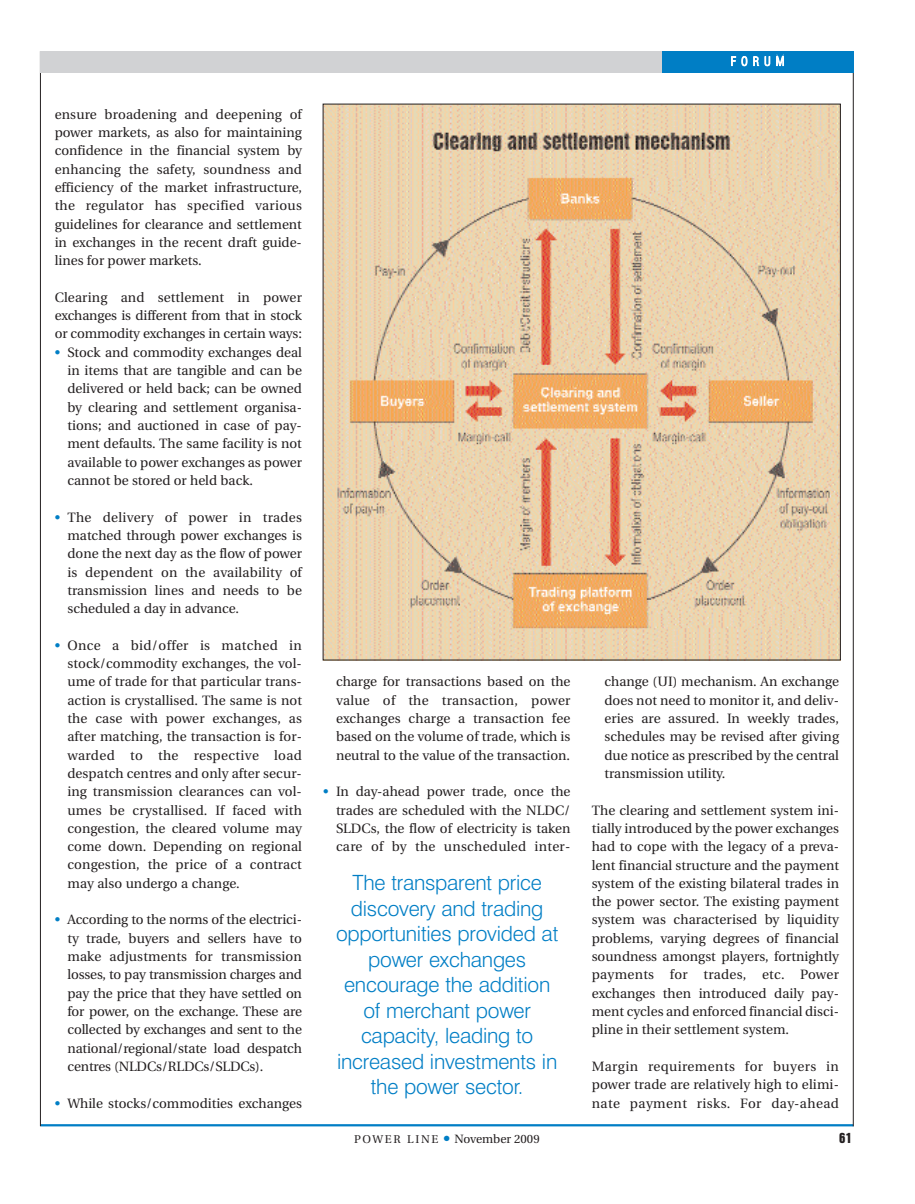
<style>
.page{position:relative;width:915px;height:1204px;background:#fff}
.page>*{position:absolute;margin:0;border:0;box-sizing:border-box;transform-origin:0 0}
.t1{font:300 21px/25.5px "Swiss 721 BT";letter-spacing:-.01em;color:#007ec5;text-align:center}
.t2{font:13.5px/18.3px "Utopia";color:#231f20;text-align:justify}
.t3{font:12.75px "Swiss 921 BT Regular A";color:#231f20}
.t4{font:12px "Utopia";color:#231f20}
.t5{font:300 condensed 12px "Swiss 721 BT";letter-spacing:.425em;color:#fff}
.s1{color:#007ec5}
.s2{font-size:11.25px}
</style>
<div class="page">
<hr style="left:40px;top:1124px;width:813px;height:2px;background:#007ec5">
<hr style="left:852px;top:52px;width:1px;height:1074px;background:#231f20">
<hr style="left:40px;top:51px;width:1px;height:1075px;background:#231f20">
<div style="left:40px;top:51px;width:813px;height:21px;background:#d1d2d4"></div>
<div style="left:661px;top:51px;width:192px;height:21px;background:#007ec5"></div>
<img style="left:325px;top:106px;width:513px;height:552px">
<p class="t2" style="left:55px;top:106px;width:249px">ensure broadening and deepening of power markets, as also for maintaining confidence in the financial system by enhancing the safety, soundness and efficiency of the market infrastructure, the regulator has specified various guidelines for clearance and settlement in exchanges in the recent draft guide&shy;lines for power markets.</p>
<p class="t2" style="left:55px;top:289px;width:249px">Clearing and settlement in power exchanges is different from that in stock or commodity exchanges in certain ways:</p>
<p class="t2" style="left:67px;top:344px;width:236px;text-indent:-13px"><span class="s1">•</span> Stock and commodity exchanges deal in items that are tangible and can be delivered or held back; can be owned by clearing and settlement organisa&shy;tions; and auctioned in case of pay&shy;ment defaults. The same facility is not available to power exchanges as power cannot be stored or held back.</p>
<p class="t2" style="left:67px;top:509px;width:236px;text-indent:-13px"><span class="s1">•</span> The delivery of power in trades matched through power exchanges is done the next day as the flow of power is dependent on the availability of transmission lines and needs to be scheduled a day in advance.</p>
<p class="t2" style="left:67px;top:637px;width:236px;text-indent:-13px"><span class="s1">•</span> Once a bid/offer is matched in stock/commodity exchanges, the vol&shy;ume of trade for that particular trans&shy;action is crystallised. The same is not the case with power exchanges, as after matching, the transaction is for&shy;warded to the respective load despatch centres and only after secur&shy;ing transmission clearances can vol&shy;umes be crystallised. If faced with congestion, the cleared volume may come down. Depending on regional congestion, the price of a contract may also undergo a change.</p>
<p class="t2" style="left:67px;top:911px;width:236px;text-indent:-13px"><span class="s1">•</span> According to the norms of the electrici&shy;ty trade, buyers and sellers have to make adjustments for transmission losses, to pay transmission charges and pay the price that they have settled on for power, on the exchange. These are collected by exchanges and sent to the national/regional/state load despatch centres (NLDCs/RLDCs/SLDCs).</p>
<p class="t2" style="left:55px;top:1094px;width:249px"><span class="s1">•</span> While stocks/commodities exchanges</p>
<p class="t5" style="left:730px;top:57px;width:55px">FORUM</p>
<p class="t2" style="left:336px;top:673px;width:236px">charge for transactions based on the value of the transaction, power exchanges charge a transaction fee based on the volume of trade, which is neutral to the value of the transaction.</p>
<p class="t2" style="left:336px;top:783px;width:236px;text-indent:-13px"><span class="s1">•</span> In day-ahead power trade, once the trades are scheduled with the NLDC/ SLDCs, the flow of electricity is taken care of by the unscheduled inter-</p>
<h1 class="t1" style="left:336px;top:871px;width:224px">The transparent price discovery and trading opportunities provided at power exchanges encourage the addition of merchant power capacity, leading to increased investments in the power sector.</h1>
<p class="t2" style="left:604px;top:673px;width:236px">change (UI) mechanism. An exchange does not need to monitor it, and deliv&shy;eries are assured. In weekly trades, schedules may be revised after giving due notice as prescribed by the central transmission utility.</p>
<p class="t2" style="left:591px;top:802px;width:249px">The clearing and settlement system ini&shy;tially introduced by the power exchanges had to cope with the legacy of a preva&shy;lent financial structure and the payment system of the existing bilateral trades in the power sector. The existing payment system was characterised by liquidity problems, varying degrees of financial soundness amongst players, fortnightly payments for trades, etc. Power exchanges then introduced daily pay&shy;ment cycles and enforced financial disci&shy;pline in their settlement system.</p>
<p class="t2" style="left:591px;top:1058px;width:249px">Margin requirements for buyers in power trade are relatively high to elimi&shy;nate payment risks. For day-ahead</p>
<p class="t4" style="left:354px;top:1133px;width:187px"><span class="s2">P OW E R L I N E</span> <span class="s1">●</span> November 2009</p>
<p class="t3" style="left:838px;top:1132px;width:14px">61</p>
</div>
